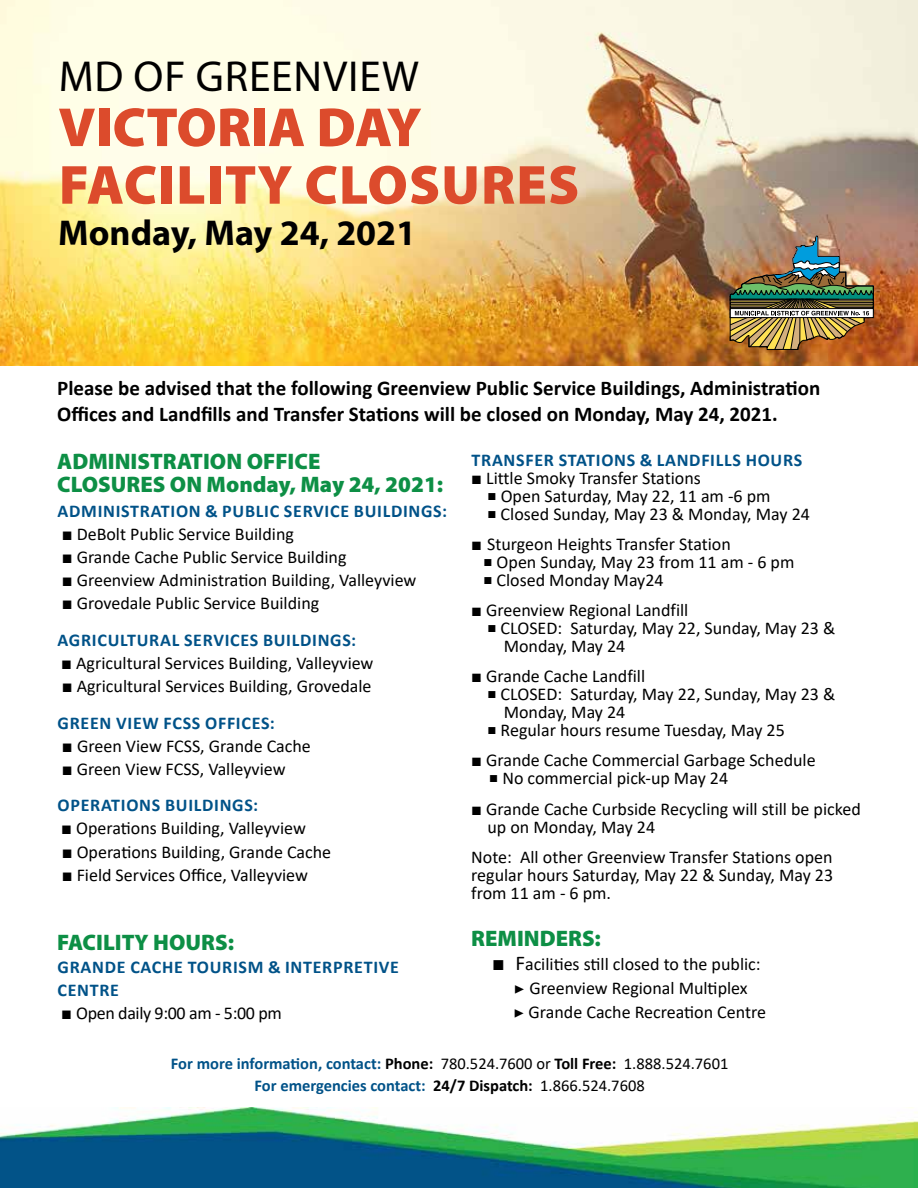
<style>
.page{position:relative;width:918px;height:1188px;background:#fff}
.page>*{position:absolute;margin:0;border:0;box-sizing:border-box;transform-origin:0 0}
.t1{font:900 55.5px/57.6px "Myriad Pro";letter-spacing:.01em;color:#dc4b2c}
.t2{font:43.5px "Myriad Pro";letter-spacing:.02em;color:#000}
.t3{font:700 36px "Myriad Pro";color:#000}
.t4{font:900 22.5px/23.1px "Myriad Pro";color:#0d8f45}
.t5{font:700 21px/25.2px "Calibri";color:#000}
.t6{font:18px/18px "Calibri";color:#000}
.t7{font:700 18px/23.1px "Calibri";letter-spacing:.04em;color:#005288}
.t8{font:18px "Calibri";letter-spacing:-.02em;color:#000}
.t9{font:700 16.5px/22.5px "Calibri";color:#005288;text-align:center}
.s1{font-family:"Franklin Gothic";font-weight:500}
.s2{font-weight:700;color:#005288}
.s3{font-family:"Century Gothic";font-weight:700}
.s4{font-family:"Century Gothic";font-weight:700;font-size:15px}
.s5{font-family:"Franklin Gothic";font-weight:500;font-size:21px}
.s6{font-size:21px}
.s7{font-family:"Minion Pro"}
.s8{color:#000}
.s9{font-weight:400;color:#000}
</style>
<div class="page">
<img style="left:0;top:0;width:918px;height:365px">
<img style="left:0;top:1108px;width:918px;height:80px">
<img style="left:730px;top:235px;width:144px;height:115px">
<h2 class="t2" style="left:59px;top:50px;width:362px">MD OF GREENVIEW</h2>
<h1 class="t1" style="left:58px;top:96px;width:522px">VICTORIA DAY<br>FACILITY CLOSURES</h1>
<h3 class="t3" style="left:58px;top:210px;width:359px">Monday, May 24, 2021</h3>
<p class="t5" style="left:57px;top:376px;width:765px">Please be advised that the following Greenview Public Service Buildings, Administration<br>Offices and Landfills and Transfer Stations will be closed on Monday, May 24, 2021.</p>
<p class="t4" style="left:57px;top:449px;width:388px">ADMINISTRATION OFFICE<br>CLOSURES ON Monday, May 24, 2021:</p>
<p class="t7" style="left:58px;top:499px;width:391px">ADMINISTRATION &amp; PUBLIC SERVICE BUILDINGS:</p>
<p class="t6" style="left:62px;top:524px;width:234px"><span class="s1">■</span> DeBolt Public Service Building</p>
<p class="t6" style="left:62px;top:548px;width:286px"><span class="s1">■</span> Grande Cache Public Service Building</p>
<p class="t6" style="left:62px;top:571px;width:356px"><span class="s1">■</span> Greenview Administration Building, Valleyview</p>
<p class="t6" style="left:58px;top:584px;width:300px;line-height:36.6px"><span class="s1">■</span> Grovedale Public Service Building<br><span class="s2">AGRICULTURAL SERVICES BUILDINGS:</span></p>
<p class="t6" style="left:61px;top:653px;width:314px"><span class="s1">■</span> Agricultural Services Building, Valleyview</p>
<p class="t6" style="left:58px;top:667px;width:316px;line-height:36.6px"><span class="s1">■</span> Agricultural Services Building, Grovedale<br><span class="s2">GREEN VIEW FCSS OFFICES:</span></p>
<p class="t6" style="left:62px;top:736px;width:251px"><span class="s1">■</span> Green View FCSS, Grande Cache</p>
<p class="t6" style="left:58px;top:750px;width:230px;line-height:36.6px"><span class="s1">■</span> Green View FCSS, Valleyview<br><span class="s2">OPERATIONS BUILDINGS:</span></p>
<p class="t6" style="left:61px;top:819px;width:246px"><span class="s1">■</span> Operations Building, Valleyview</p>
<p class="t6" style="left:62px;top:842px;width:271px"><span class="s1">■</span> Operations Building, Grande Cache</p>
<p class="t6" style="left:62px;top:865px;width:248px"><span class="s1">■</span> Field Services Office, Valleyview</p>
<p class="t4" style="left:57px;top:930px;width:178px">FACILITY HOURS:</p>
<p class="t7" style="left:58px;top:955px;width:343px">GRANDE CACHE TOURISM &amp; INTERPRETIVE<br>CENTRE</p>
<p class="t8" style="left:61px;top:1001px;width:222px"><span class="s1">■</span> Open daily 9:00 am - 5:00 pm</p>
<p class="t7" style="left:472px;top:448px;width:332px">TRANSFER STATIONS &amp; LANDFILLS HOURS</p>
<p class="t6" style="left:471px;top:468px;width:231px"><span class="s3">■</span> Little Smoky Transfer Stations</p>
<p class="t6" style="left:488px;top:486px;width:285px"><span class="s4">■</span> Open Saturday, May 22, 11 am -6 pm</p>
<p class="t6" style="left:488px;top:504px;width:324px"><span class="s4">■</span> Closed Sunday, May 23 &amp; Monday, May 24</p>
<p class="t6" style="left:471px;top:534px;width:261px"><span class="s3">■</span> Sturgeon Heights Transfer Station</p>
<p class="t6" style="left:483px;top:552px;width:312px"><span class="s4">■</span> Open Sunday, May 23 from 11 am - 6 pm</p>
<p class="t6" style="left:483px;top:570px;width:182px"><span class="s4">■</span> Closed Monday May24</p>
<p class="t6" style="left:471px;top:600px;width:219px"><span class="s3">■</span> Greenview Regional Landfill</p>
<p class="t6" style="left:504px;top:618px;width:333px;text-indent:-16px"><span class="s4">■</span> CLOSED: Saturday, May 22, Sunday, May 23 &amp;<br>Monday, May 24</p>
<p class="t6" style="left:471px;top:666px;width:176px"><span class="s3">■</span> Grande Cache Landfill</p>
<p class="t6" style="left:504px;top:684px;width:333px;text-indent:-16px"><span class="s4">■</span> CLOSED: Saturday, May 22, Sunday, May 23 &amp;<br>Monday, May 24</p>
<p class="t6" style="left:488px;top:720px;width:299px"><span class="s4">■</span> Regular hours resume Tuesday, May 25</p>
<p class="t6" style="left:471px;top:750px;width:346px"><span class="s3">■</span> Grande Cache Commercial Garbage Schedule</p>
<p class="t6" style="left:489px;top:768px;width:240px"><span class="s4">■</span> No commercial pick-up May 24</p>
<p class="t6" style="left:488px;top:800px;width:375px;text-indent:-16px"><span class="s3">■</span> Grande Cache Curbside Recycling will still be picked up on Monday, May 24</p>
<p class="t6" style="left:471px;top:848px;width:363px;text-align:justify">Note: All other Greenview Transfer Stations open regular hours Saturday, May 22 &amp; Sunday, May 23 from 11 am - 6 pm.</p>
<p class="t4" style="left:471px;top:926px;width:131px">REMINDERS:</p>
<p class="t6" style="left:514px;top:952px;width:254px;line-height:24px;text-indent:-21px"><span class="s5">■</span> <span class="s6">F</span>acilities still closed to the public: <span class="s7">▶</span> Greenview Regional Multiplex<br><span class="s7">▶</span> Grande Cache Recreation Centre</p>
<p class="t9" style="left:171px;top:1052px;width:559px">For more information, contact: <span class="s8">Phone:</span> <span class="s9">780.524.7600 or</span> <span class="s8">Toll Free:</span> <span class="s9">1.888.524.7601<br></span>For emergencies contact: <span class="s8">24/7 Dispatch:</span> <span class="s9">1.866.524.7608</span></p>
</div>
